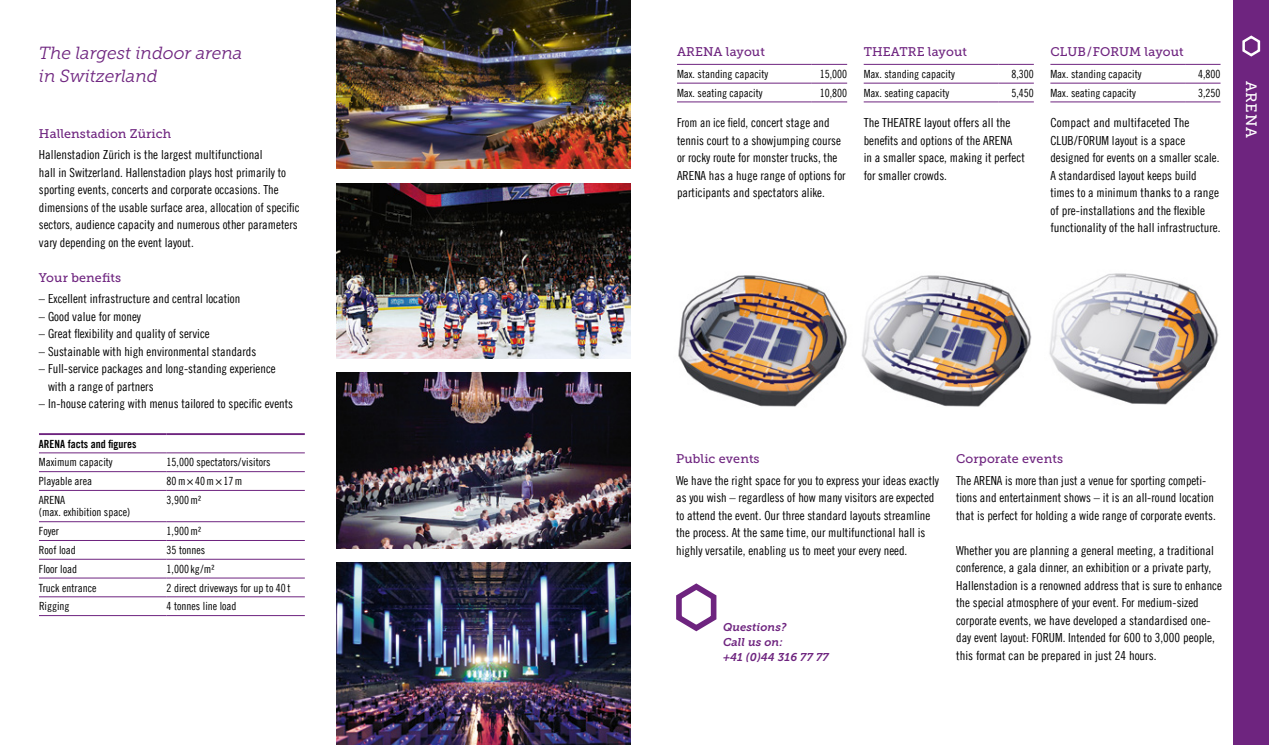
<style>
.page{position:relative;width:1269px;height:745px;background:#fff}
.page>*{position:absolute;margin:0;border:0;box-sizing:border-box;transform-origin:0 0}
.t1{font:italic 17.5px/22.5px "Museo Slab 300";color:#6e247f}
.t2{font:15px "Museo Slab 500";letter-spacing:.045em;color:#fff}
.t3{font:12.5px/17.5px "Trade Gothic LT Cond Eighteen";color:#000}
.t4{font:12.5px/17.5px "Trade Gothic LT Cond Eighteen";color:#000;scale:.95 1}
.t5{font:12.5px "Museo Slab 500";letter-spacing:.01em;color:#6e247f}
.t6{font:11.25px/12.5px "Trade Gothic LT Cond Eighteen";color:#000}
.t7{font:italic 11.25px/15px "Museo Slab 700";letter-spacing:.01em;color:#6e247f}
.t8{font:11.25px "Trade Gothic LT Bold Cond Twenty";color:#000}
.t9{font:11.25px "Trade Gothic LT Cond Eighteen";letter-spacing:.065em;color:#000}
</style>
<div class="page">
<img style="left:1049px;top:273px;width:170px;height:132px">
<img style="left:678px;top:275px;width:169px;height:132px">
<img style="left:862px;top:275px;width:170px;height:132px">
<hr style="left:677px;top:64px;width:134px;height:1px;background:#6e247f">
<hr style="left:811px;top:64px;width:36px;height:1px;background:#6e247f">
<hr style="left:677px;top:83px;width:134px;height:1px;background:#6e247f">
<hr style="left:811px;top:83px;width:36px;height:1px;background:#6e247f">
<hr style="left:677px;top:101px;width:134px;height:1px;background:#6e247f">
<hr style="left:811px;top:101px;width:36px;height:1px;background:#6e247f">
<hr style="left:863px;top:64px;width:135px;height:1px;background:#6e247f">
<hr style="left:998px;top:64px;width:35px;height:1px;background:#6e247f">
<hr style="left:863px;top:83px;width:135px;height:1px;background:#6e247f">
<hr style="left:998px;top:83px;width:35px;height:1px;background:#6e247f">
<hr style="left:863px;top:101px;width:135px;height:1px;background:#6e247f">
<hr style="left:998px;top:101px;width:35px;height:1px;background:#6e247f">
<hr style="left:1050px;top:64px;width:135px;height:1px;background:#6e247f">
<hr style="left:1185px;top:64px;width:35px;height:1px;background:#6e247f">
<hr style="left:1050px;top:83px;width:135px;height:1px;background:#6e247f">
<hr style="left:1185px;top:83px;width:35px;height:1px;background:#6e247f">
<hr style="left:1050px;top:101px;width:135px;height:1px;background:#6e247f">
<hr style="left:1185px;top:101px;width:35px;height:1px;background:#6e247f">
<div style="left:1233px;top:0;width:36px;height:744px;background:#6e247f"></div>
<svg style="left:1242px;top:35px;width:19px;height:22px"></svg>
<hr style="left:39px;top:452px;width:128px;height:1px;background:#6e247f">
<hr style="left:167px;top:452px;width:138px;height:1px;background:#6e247f">
<hr style="left:39px;top:471px;width:128px;height:1px;background:#6e247f">
<hr style="left:167px;top:471px;width:138px;height:1px;background:#6e247f">
<hr style="left:39px;top:490px;width:128px;height:1px;background:#6e247f">
<hr style="left:167px;top:490px;width:138px;height:1px;background:#6e247f">
<hr style="left:39px;top:521px;width:128px;height:1px;background:#6e247f">
<hr style="left:167px;top:521px;width:138px;height:1px;background:#6e247f">
<hr style="left:39px;top:540px;width:128px;height:1px;background:#6e247f">
<hr style="left:167px;top:540px;width:138px;height:1px;background:#6e247f">
<hr style="left:39px;top:558px;width:128px;height:1px;background:#6e247f">
<hr style="left:167px;top:558px;width:138px;height:1px;background:#6e247f">
<hr style="left:39px;top:577px;width:128px;height:1px;background:#6e247f">
<hr style="left:167px;top:577px;width:138px;height:1px;background:#6e247f">
<hr style="left:39px;top:596px;width:128px;height:1px;background:#6e247f">
<hr style="left:167px;top:596px;width:138px;height:1px;background:#6e247f">
<hr style="left:39px;top:615px;width:128px;height:1px;background:#6e247f">
<hr style="left:167px;top:615px;width:138px;height:1px;background:#6e247f">
<hr style="left:39px;top:433px;width:128px;height:2px;background:#6e247f">
<hr style="left:167px;top:433px;width:138px;height:2px;background:#6e247f">
<img style="left:336px;top:372px;width:295px;height:176px">
<img style="left:336px;top:0;width:295px;height:169px">
<img style="left:336px;top:183px;width:295px;height:175px">
<svg style="left:676px;top:583px;width:41px;height:49px"></svg>
<img style="left:336px;top:562px;width:295px;height:182px">
<h1 class="t1" style="left:39px;top:42px;width:205px">The largest indoor arena in Switzerland</h1>
<p class="t5" style="left:39px;top:127px;width:134px">Hallenstadion Zürich</p>
<p class="t3" style="left:39px;top:146px;width:262px">Hallenstadion Zürich is the largest multifunctional<br>hall in Switzerland. Hallenstadion plays host primarily to sporting events, concerts and corporate occasions. The dimensions of the usable surface area, allocation of specific sectors, audience capacity and numerous other parameters vary depending on the event layout.</p>
<p class="t5" style="left:39px;top:270px;width:84px">Your benefits</p>
<p class="t3" style="left:39px;top:289px;width:203px">– Excellent infrastructure and central location</p>
<p class="t3" style="left:39px;top:307px;width:104px">– Good value for money</p>
<p class="t3" style="left:39px;top:324px;width:172px">– Great flexibility and quality of service</p>
<p class="t3" style="left:39px;top:342px;width:219px">– Sustainable with high environmental standards</p>
<p class="t3" style="left:48px;top:359px;width:229px;text-indent:-9px">– Full-service packages and long-standing experience with a range of partners</p>
<p class="t3" style="left:39px;top:394px;width:256px">– In-house catering with menus tailored to specific events</p>
<p class="t8" style="left:39px;top:436px;width:99px">ARENA facts and figures</p>
<p class="t6" style="left:39px;top:455px;width:75px">Maximum capacity</p>
<p class="t6" style="left:167px;top:455px;width:106px">15,000 spectators/visitors</p>
<p class="t6" style="left:39px;top:474px;width:55px">Playable area</p>
<p class="t9" style="left:167px;top:474px;width:77px">80m×40m×17m</p>
<p class="t6" style="left:39px;top:493px;width:93px">ARENA<br>(max. exhibition space)</p>
<p class="t6" style="left:167px;top:493px;width:36px">3,900m²</p>
<p class="t6" style="left:39px;top:524px;width:22px">Foyer</p>
<p class="t6" style="left:167px;top:524px;width:36px">1,900m²</p>
<p class="t6" style="left:39px;top:543px;width:38px">Roof load</p>
<p class="t6" style="left:167px;top:543px;width:40px">35 tonnes</p>
<p class="t6" style="left:39px;top:562px;width:40px">Floor load</p>
<p class="t6" style="left:167px;top:562px;width:49px">1,000 kg/m²</p>
<p class="t6" style="left:39px;top:580px;width:59px">Truck entrance</p>
<p class="t6" style="left:167px;top:580px;width:125px">2 direct driveways for up to 40 t</p>
<p class="t6" style="left:39px;top:599px;width:32px">Rigging</p>
<p class="t6" style="left:167px;top:599px;width:71px">4 tonnes line load</p>
<p class="t5" style="left:677px;top:44px;width:89px">ARENA layout</p>
<p class="t6" style="left:677px;top:67px;width:93px">Max. standing capacity</p>
<p class="t6" style="left:819px;top:67px;width:29px">15,000</p>
<p class="t6" style="left:677px;top:86px;width:87px">Max. seating capacity</p>
<p class="t6" style="left:819px;top:86px;width:29px">10,800</p>
<p class="t4" style="left:677px;top:114px;width:179px">From an ice field, concert stage and tennis court to a showjumping course or rocky route for monster trucks, the ARENA has a huge range of options for participants and spectators alike.</p>
<p class="t5" style="left:863px;top:44px;width:105px">THEATRE layout</p>
<p class="t6" style="left:863px;top:67px;width:93px">Max. standing capacity</p>
<p class="t6" style="left:1011px;top:67px;width:24px">8,300</p>
<p class="t6" style="left:863px;top:86px;width:87px">Max. seating capacity</p>
<p class="t6" style="left:1011px;top:86px;width:24px">5,450</p>
<p class="t3" style="left:863px;top:114px;width:163px">The THEATRE layout offers all the benefits and options of the ARENA<br>in a smaller space, making it perfect for smaller crowds.</p>
<p class="t5" style="left:1050px;top:44px;width:135px">CLUB/FORUM layout</p>
<p class="t6" style="left:1050px;top:67px;width:93px">Max. standing capacity</p>
<p class="t6" style="left:1198px;top:67px;width:24px">4,800</p>
<p class="t6" style="left:1050px;top:86px;width:87px">Max. seating capacity</p>
<p class="t6" style="left:1198px;top:86px;width:24px">3,250</p>
<p class="t3" style="left:1050px;top:114px;width:172px">Compact and multifaceted The CLUB/FORUM layout is a space designed for events on a smaller scale.<br>A standardised layout keeps build times to a minimum thanks to a range of pre-installations and the flexible functionality of the hall infrastructure.</p>
<p class="t2" style="left:1259px;top:80px;width:58px;rotate:90deg">ARENA</p>
<p class="t5" style="left:676px;top:452px;width:85px">Public events</p>
<p class="t3" style="left:676px;top:471px;width:264px">We have the right space for you to express your ideas exactly as you wish – regardless of how many visitors are expected to attend the event. Our three standard layouts streamline the process. At the same time, our multifunctional hall is highly versatile, enabling us to meet your every need.</p>
<p class="t7" style="left:723px;top:619px;width:107px">Questions?<br>Call us on:<br>+41 (0)44 316 77 77</p>
<p class="t5" style="left:956px;top:452px;width:108px">Corporate events</p>
<p class="t3" style="left:956px;top:471px;width:261px">The ARENA is more than just a venue for sporting competi&shy;tions and entertainment shows – it is an all-round location that is perfect for holding a wide range of corporate events.</p>
<p class="t3" style="left:956px;top:541px;width:267px">Whether you are planning a general meeting, a traditional conference, a gala dinner, an exhibition or a private party, Hallenstadion is a renowned address that is sure to enhance the special atmosphere of your event. For medium-sized corporate events, we have developed a standardised one&shy;day event layout: FORUM. Intended for 600 to 3,000 people, this format can be prepared in just 24 hours.</p>
</div>
